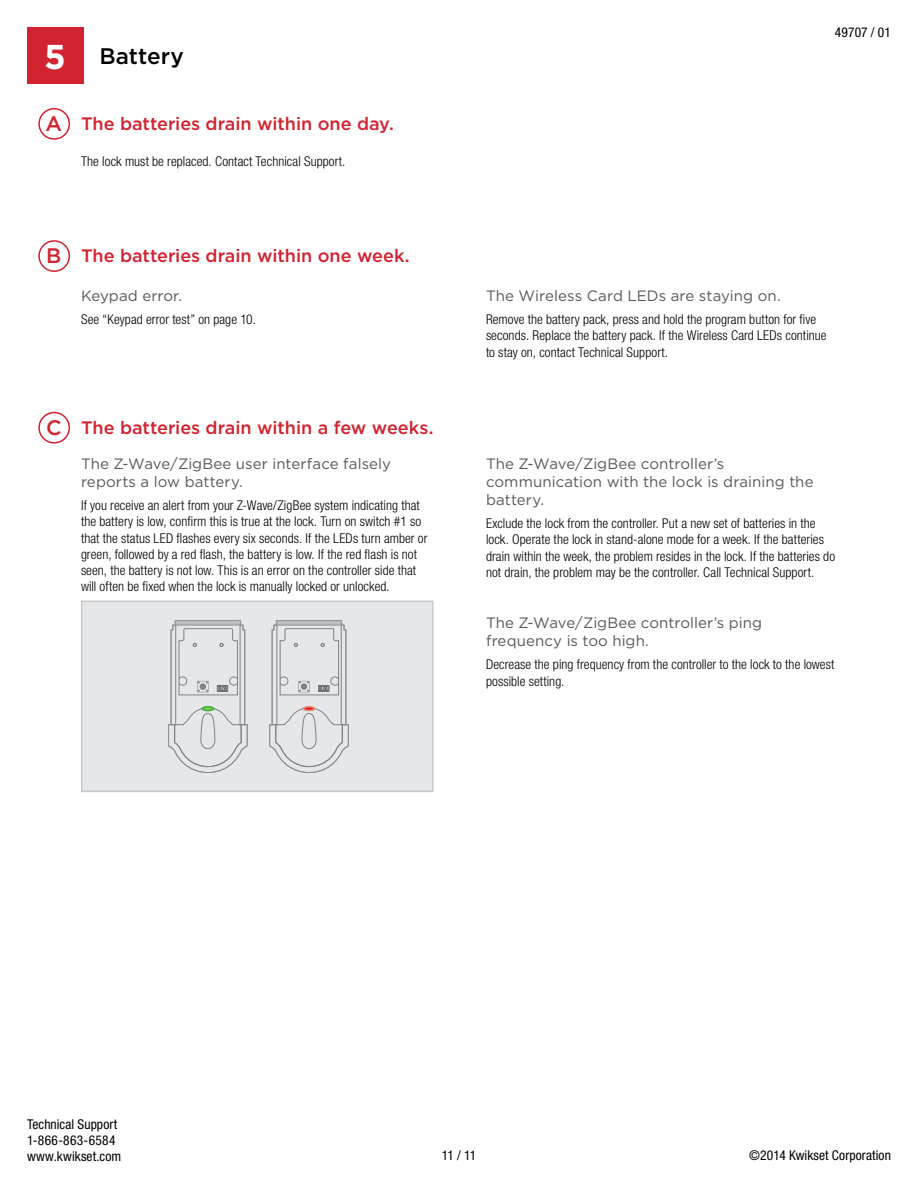
<style>
.page{position:relative;width:918px;height:1188px;background:#fff}
.page>*{position:absolute;margin:0;border:0;box-sizing:border-box;transform-origin:0 0}
.t1{font:500 22.5px "Gotham";color:#000}
.t2{font:500 21px "Gotham";color:#d22331}
.t3{font:500 18px "Gotham";color:#d22331}
.t4{font:15px/18px "Gotham";letter-spacing:.005em;color:#58595b}
.t5{font:300 condensed 13.5px/16.2px "Helvetica Neue LT Std";letter-spacing:.005em;color:#000}
.t6{font:condensed 13.5px/16.2px "Helvetica Neue LT Std";letter-spacing:.01em;color:#000}
.s1{font-weight:700;font-size:34.5px;color:#fff}
</style>
<div class="page">
<div style="left:27px;top:27px;width:56px;height:57px;background:#d22331"></div>
<div style="left:38px;top:108px;width:32px;height:32px;border:2px solid #d22331;border-radius:50%"></div>
<div style="left:38px;top:240px;width:32px;height:32px;border:2px solid #d22331;border-radius:50%"></div>
<div style="left:38px;top:412px;width:32px;height:32px;border:2px solid #d22331;border-radius:50%"></div>
<div style="left:82px;top:601px;width:351px;height:190px;background:#e6e7e8"></div>
<svg style="left:168px;top:620px;width:80px;height:154px"></svg>
<svg style="left:269px;top:620px;width:80px;height:154px"></svg>
<div style="left:81px;top:601px;width:353px;height:191px;border:2px solid #c7c8ca"></div>
<h1 class="t1" style="left:44px;top:42px;width:141px"><span class="s1">5</span> Battery</h1>
<h2 class="t2" style="left:45px;top:110px;width:18px">A</h2>
<h3 class="t3" style="left:81px;top:112px;width:315px">The batteries drain within one day.</h3>
<p class="t5" style="left:81px;top:153px;width:266px">The lock must be replaced. Contact Technical Support.</p>
<h2 class="t2" style="left:46px;top:242px;width:17px">B</h2>
<h3 class="t3" style="left:81px;top:244px;width:330px">The batteries drain within one week.</h3>
<p class="t4" style="left:81px;top:287px;width:103px">Keypad error.</p>
<p class="t5" style="left:81px;top:311px;width:177px">See “Keypad error test” on page 10.</p>
<h2 class="t2" style="left:46px;top:414px;width:17px">C</h2>
<h3 class="t3" style="left:81px;top:416px;width:354px">The batteries drain within a few weeks.</h3>
<p class="t4" style="left:81px;top:455px;width:311px">The Z-Wave/ZigBee user interface falsely reports a low battery.</p>
<p class="t5" style="left:81px;top:497px;width:348px">If you receive an alert from your Z-Wave/ZigBee system indicating that the battery is low, confirm this is true at the lock. Turn on switch #1 so that the status LED flashes every six seconds. If the LEDs turn amber or green, followed by a red flash, the battery is low. If the red flash is not seen, the battery is not low. This is an error on the controller side that will often be fixed when the lock is manually locked or unlocked.</p>
<p class="t6" style="left:835px;top:24px;width:58px">49707 / 01</p>
<p class="t4" style="left:486px;top:287px;width:296px">The Wireless Card LEDs are staying on.</p>
<p class="t5" style="left:486px;top:311px;width:342px">Remove the battery pack, press and hold the program button for five seconds. Replace the battery pack. If the Wireless Card LEDs continue to stay on, contact Technical Support.</p>
<p class="t4" style="left:486px;top:455px;width:329px">The Z-Wave/ZigBee controller’s communication with the lock is draining the battery.</p>
<p class="t5" style="left:486px;top:515px;width:351px">Exclude the lock from the controller. Put a new set of batteries in the lock. Operate the lock in stand-alone mode for a week. If the batteries drain within the week, the problem resides in the lock. If the batteries do not drain, the problem may be the controller. Call Technical Support.</p>
<p class="t4" style="left:486px;top:614px;width:278px">The Z-Wave/ZigBee controller’s ping frequency is too high.</p>
<p class="t5" style="left:486px;top:656px;width:350px">Decrease the ping frequency from the controller to the lock to the lowest possible setting.</p>
<p class="t6" style="left:27px;top:1116px;width:96px">Technical Support<br>1-866-863-6584 www.kwikset.com</p>
<p class="t6" style="left:442px;top:1147px;width:36px">11 / 11</p>
<p class="t6" style="left:749px;top:1147px;width:143px">©2014 Kwikset Corporation</p>
</div>
